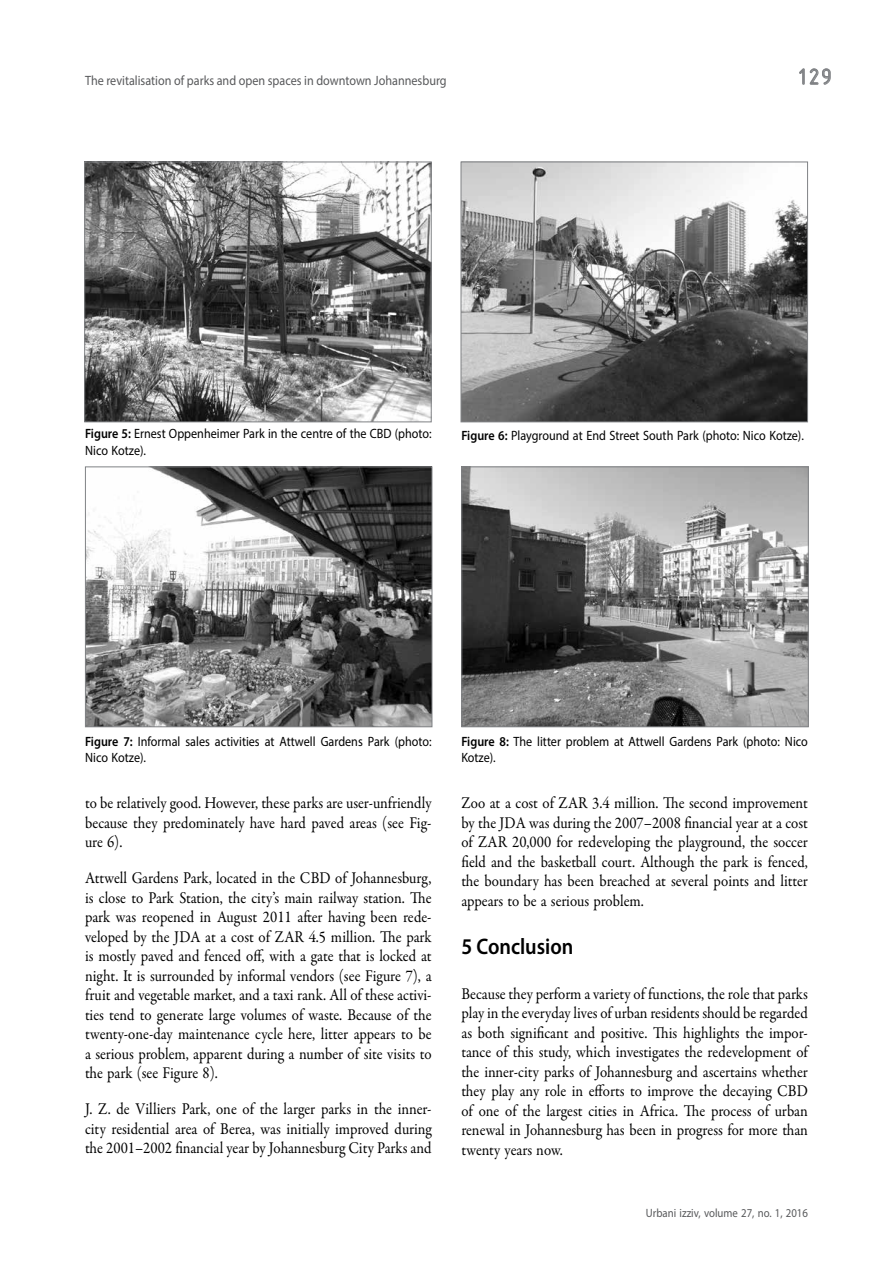
<style>
.page{position:relative;width:893px;height:1263px;background:#fff}
.page>*{position:absolute;margin:0;border:0;box-sizing:border-box;transform-origin:0 0}
.t1{font:24px "ISOCTEUR";color:#808285}
.t2{font:600 22.5px "Myriad Pro";color:#000;scale:.9 1}
.t3{font:16.5px/19.5px "Garamond Premr Pro";letter-spacing:-.005em;color:#000;text-align:justify;scale:.9 1}
.t4{font:13.5px/16.5px "Myriad Pro";color:#000;scale:.9 1}
.t5{font:13.5px "Myriad Pro";color:#58595b;scale:.9 1}
.t6{font:12px "Myriad Pro";color:#58595b;scale:.9 1}
.s1{font-weight:600}
</style>
<div class="page">
<svg style="left:799px;top:68px;width:32px;height:17px"></svg>
<img style="left:86px;top:164px;width:344px;height:256px">
<div style="left:84px;top:162px;width:348px;height:260px;border:1px solid #808285"></div>
<img style="left:463px;top:164px;width:343px;height:256px">
<div style="left:461px;top:162px;width:347px;height:260px;border:1px solid #808285"></div>
<img style="left:87px;top:468px;width:343px;height:257px">
<div style="left:85px;top:466px;width:347px;height:261px;border:1px solid #808285"></div>
<img style="left:463px;top:468px;width:344px;height:257px">
<div style="left:461px;top:466px;width:348px;height:261px;border:1px solid #808285"></div>
<p class="t5" style="left:85px;top:72px;width:403px">The revitalisation of parks and open spaces in downtown Johannesburg</p>
<h1 class="t1" style="left:793px;top:61px;width:43px">129</h1>
<p class="t4" style="left:85px;top:425px;width:387px"><span class="s1">Figure 5:</span> Ernest Oppenheimer Park in the centre of the CBD (photo:<br>Nico Kotze).</p>
<p class="t4" style="left:461px;top:427px;width:382px"><span class="s1">Figure 6:</span> Playground at End Street South Park (photo: Nico Kotze).</p>
<p class="t4" style="left:85px;top:733px;width:387px"><span class="s1">Figure 7:</span> Informal sales activities at Attwell Gardens Park (photo:<br>Nico Kotze).</p>
<p class="t4" style="left:461px;top:733px;width:387px"><span class="s1">Figure 8:</span> The litter problem at Attwell Gardens Park (photo: Nico<br>Kotze).</p>
<p class="t3" style="left:85px;top:794px;width:387px">to be relatively good. However, these parks are user-unfriendly because they predominately have hard paved areas (see Fig&shy;ure 6).</p>
<p class="t3" style="left:85px;top:869px;width:387px">Attwell Gardens Park, located in the CBD of Johannesburg, is close to Park Station, the city’s main railway station. The park was reopened in August 2011 after having been rede&shy;veloped by the JDA at a cost of ZAR 4.5 million. The park is mostly paved and fenced off, with a gate that is locked at night. It is surrounded by informal vendors (see Figure 7), a fruit and vegetable market, and a taxi rank. All of these activi&shy;ties tend to generate large volumes of waste. Because of the twenty-one-day maintenance cycle here, litter appears to be a serious problem, apparent during a number of site visits to the park (see Figure 8).</p>
<p class="t3" style="left:85px;top:1100px;width:387px">J. Z. de Villiers Park, one of the larger parks in the inner&shy;city residential area of Berea, was initially improved during the 2001–2002 financial year by Johannesburg City Parks and</p>
<p class="t3" style="left:461px;top:794px;width:387px">Zoo at a cost of ZAR 3.4 million. The second improvement by the JDA was during the 2007–2008 financial year at a cost of ZAR 20,000 for redeveloping the playground, the soccer field and the basketball court. Although the park is fenced, the boundary has been breached at several points and litter appears to be a serious problem.</p>
<h2 class="t2" style="left:461px;top:932px;width:126px">5 Conclusion</h2>
<p class="t3" style="left:461px;top:984px;width:387px">Because they perform a variety of functions, the role that parks play in the everyday lives of urban residents should be regarded as both significant and positive. This highlights the impor&shy;tance of this study, which investigates the redevelopment of the inner-city parks of Johannesburg and ascertains whether they play any role in efforts to improve the decaying CBD of one of the largest cities in Africa. The process of urban renewal in Johannesburg has been in progress for more than twenty years now.</p>
<p class="t6" style="left:646px;top:1205px;width:182px">Urbani izziv, volume 27, no. 1, 2016</p>
</div>
